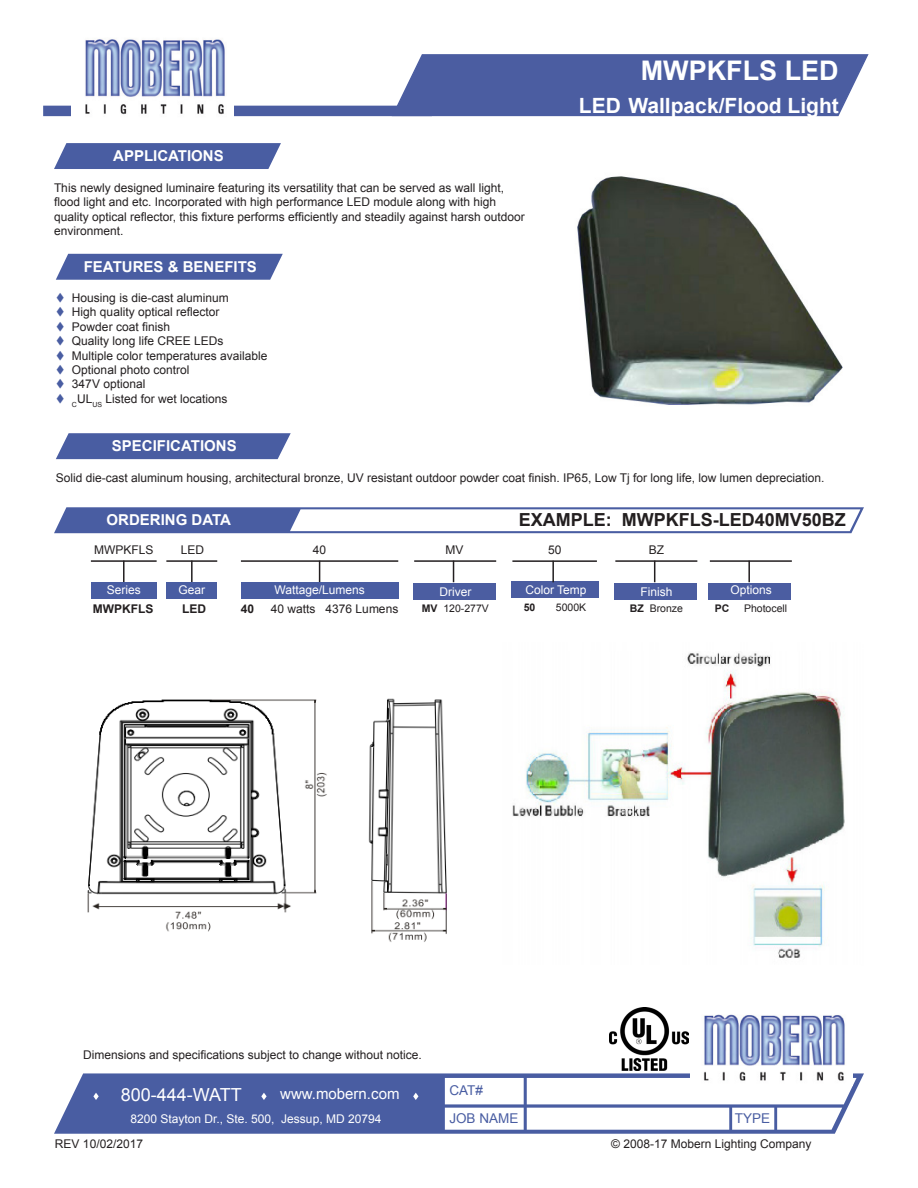
<style>
.page{position:relative;width:918px;height:1188px;background:#fff}
.page>*{position:absolute;margin:0;border:0;box-sizing:border-box;transform-origin:0 0}
.t1{font:700 27px "Arial";color:#fff}
.t2{font:700 21px "Arial";color:#fff}
.t3{font:700 18px "Arial";color:#231f20}
.t4{font:18px "Arial";color:#fff}
.t5{font:700 15px "Arial";color:#fff}
.t6{font:15px "Arial";color:#fff}
.t7{font:13.5px "Arial";color:#495da2}
._8pt_text{font:12px/14.4px "Arial";color:#231f20}
.Paragraph_Style_1{font:12px "Arial";color:#fff}
._8pt_bullets{font:12px "Arial";color:#231f20}
.t8{font:700 12px "Arial";color:#231f20}
.t9{font:10.5px "Arial";color:#231f20}
.t10{font:700 10.5px "Arial";color:#231f20}
.s1{color:#495da2}
.s2{font-weight:700}
</style>
<div class="page">
<svg style="left:391px;top:54px;width:478px;height:63px;background:#5969a8"></svg>
<div style="left:43px;top:106px;width:389px;height:10px;background:#4b5da1"></div>
<img style="left:71px;top:39px;width:163px;height:77px">
<svg style="left:54px;top:1073px;width:810px;height:61px;fill:#495da2"></svg>
<img style="left:691px;top:1014px;width:162px;height:71px">
<svg style="left:93px;top:1093px;width:6px;height:7px"></svg>
<svg style="left:261px;top:1093px;width:6px;height:7px"></svg>
<svg style="left:413px;top:1093px;width:5px;height:7px"></svg>
<svg style="left:54px;top:507px;width:810px;height:26px"></svg>
<hr style="left:166px;top:560px;width:51px;height:2px;background:#231f20">
<hr style="left:191px;top:561px;width:2px;height:21px;background:#231f20">
<div style="left:166px;top:582px;width:51px;height:17px;background:#495da2"></div>
<hr style="left:241px;top:560px;width:157px;height:2px;background:#231f20">
<svg style="left:319px;top:562px;width:1px;height:20px"></svg>
<div style="left:241px;top:582px;width:157px;height:17px;background:#495da2"></div>
<hr style="left:91px;top:560px;width:66px;height:2px;background:#231f20">
<hr style="left:123px;top:561px;width:2px;height:21px;background:#231f20">
<div style="left:91px;top:582px;width:66px;height:17px;background:#495da2"></div>
<div style="left:413px;top:583px;width:82px;height:16px;background:#4b5da1"></div>
<hr style="left:414px;top:560px;width:82px;height:2px;background:#231f20">
<svg style="left:453px;top:562px;width:1px;height:20px"></svg>
<div style="left:512px;top:582px;width:87px;height:16px;background:#4b5da1"></div>
<hr style="left:552px;top:561px;width:2px;height:21px;background:#231f20">
<hr style="left:512px;top:560px;width:85px;height:2px;background:#231f20">
<svg style="left:54px;top:143px;width:227px;height:26px;background:#5366a7"></svg>
<svg style="left:56px;top:254px;width:227px;height:26px;background:#5467a8"></svg>
<svg style="left:56px;top:433px;width:235px;height:26px;background:#5467a7"></svg>
<img style="left:512px;top:652px;width:333px;height:306px">
<img style="left:87px;top:698px;width:360px;height:244px">
<img style="left:577px;top:176px;width:266px;height:229px">
<div style="left:614px;top:583px;width:82px;height:16px;background:#4b5da1"></div>
<hr style="left:615px;top:560px;width:82px;height:2px;background:#231f20">
<svg style="left:654px;top:562px;width:1px;height:20px"></svg>
<div style="left:709px;top:583px;width:82px;height:16px;background:#4b5da1"></div>
<hr style="left:710px;top:560px;width:82px;height:2px;background:#231f20">
<hr style="left:748px;top:561px;width:2px;height:21px;background:#231f20">
<img style="left:610px;top:1007px;width:78px;height:64px">
<p class="t5" style="left:113px;top:146px;width:112px">APPLICATIONS</p>
<p class="_8pt_text" style="left:54px;top:181px;width:472px">This newly designed luminaire featuring its versatility that can be served as wall light, flood light and etc. Incorporated with high performance LED module along with high quality optical reflector, this fixture performs efficiently and steadily against harsh outdoor environment.</p>
<p class="t5" style="left:84px;top:256px;width:175px">FEATURES &amp; BENEFITS</p>
<p class="_8pt_text" style="left:56px;top:291px;width:174px"><span class="s1">▼</span> Housing is die-cast aluminum</p>
<p class="_8pt_text" style="left:56px;top:305px;width:165px"><span class="s1">▼</span> High quality optical reflector</p>
<p class="_8pt_text" style="left:56px;top:320px;width:116px"><span class="s1">▼</span> Powder coat finish</p>
<p class="_8pt_text" style="left:56px;top:334px;width:169px"><span class="s1">▼</span> Quality long life CREE LEDs</p>
<p class="_8pt_text" style="left:56px;top:348px;width:213px"><span class="s1">▼</span> Multiple color temperatures available</p>
<p class="_8pt_text" style="left:56px;top:363px;width:135px"><span class="s1">▼</span> Optional photo control</p>
<p class="_8pt_text" style="left:56px;top:377px;width:91px"><span class="s1">▼</span> 347V optional</p>
<p class="_8pt_bullets" style="left:56px;top:391px;width:173px"><span class="s1">▼</span> <sub>C</sub>UL<sub>US</sub> Listed for wet locations</p>
<p class="t5" style="left:112px;top:436px;width:126px">SPECIFICATIONS</p>
<p class="t1" style="left:641px;top:53px;width:199px">MWPKFLS LED</p>
<p class="t2" style="left:579px;top:91px;width:261px">LED Wallpack/Flood Light</p>
<p class="_8pt_text" style="left:56px;top:471px;width:770px">Solid die-cast aluminum housing, architectural bronze, UV resistant outdoor powder coat finish. IP65, Low Tj for long life, low lumen depreciation.</p>
<p class="t5" style="left:107px;top:510px;width:126px">ORDERING DATA</p>
<p class="t3" style="left:519px;top:508px;width:329px">EXAMPLE: MWPKFLS-LED40MV50BZ</p>
<p class="_8pt_text" style="left:94px;top:543px;width:61px">MWPKFLS</p>
<p class="_8pt_text" style="left:181px;top:543px;width:25px">LED</p>
<p class="_8pt_text" style="left:313px;top:543px;width:15px">40</p>
<p class="_8pt_text" style="left:446px;top:543px;width:19px">MV</p>
<p class="_8pt_text" style="left:548px;top:543px;width:15px">50</p>
<p class="_8pt_text" style="left:649px;top:543px;width:17px">BZ</p>
<p class="Paragraph_Style_1" style="left:107px;top:582px;width:36px">Series</p>
<p class="Paragraph_Style_1" style="left:178px;top:582px;width:28px">Gear</p>
<p class="Paragraph_Style_1" style="left:274px;top:582px;width:92px">Wattage/Lumens</p>
<p class="Paragraph_Style_1" style="left:439px;top:584px;width:33px">Driver</p>
<p class="Paragraph_Style_1" style="left:525px;top:582px;width:63px">Color Temp</p>
<p class="Paragraph_Style_1" style="left:641px;top:584px;width:34px">Finish</p>
<p class="Paragraph_Style_1" style="left:730px;top:582px;width:43px">Options</p>
<p class="t8" style="left:93px;top:600px;width:62px">MWPKFLS</p>
<p class="t8" style="left:182px;top:600px;width:25px">LED</p>
<p class="t8" style="left:241px;top:600px;width:15px">40</p>
<p class="_8pt_text" style="left:271px;top:601px;width:129px">40 watts 4376 Lumens</p>
<p class="t9" style="left:422px;top:602px;width:69px"><span class="s2">MV</span> 120-277V</p>
<p class="t10" style="left:524px;top:600px;width:13px">50</p>
<p class="t9" style="left:556px;top:600px;width:32px">5000K</p>
<p class="t9" style="left:630px;top:602px;width:55px"><span class="s2">BZ</span> Bronze</p>
<p class="t10" style="left:715px;top:601px;width:16px">PC</p>
<p class="t9" style="left:744px;top:602px;width:45px">Photocell</p>
<p class="_8pt_text" style="left:83px;top:1048px;width:340px">Dimensions and specifications subject to change without notice.</p>
<p class="t4" style="left:121px;top:1083px;width:123px">800-444-WATT</p>
<p class="t6" style="left:280px;top:1084px;width:121px">www.mobern.com</p>
<p class="t7" style="left:449px;top:1082px;width:35px">CAT#</p>
<p class="t7" style="left:449px;top:1110px;width:71px">JOB NAME</p>
<p class="t7" style="left:735px;top:1110px;width:37px">TYPE</p>
<p class="_8pt_text" style="left:611px;top:1136px;width:202px">© 2008-17 Mobern Lighting Company</p>
<p class="Paragraph_Style_1" style="left:131px;top:1111px;width:252px">8200 Stayton Dr., Ste. 500, Jessup, MD 20794</p>
<p class="_8pt_text" style="left:55px;top:1136px;width:90px">REV 10/02/2017</p>
</div>
